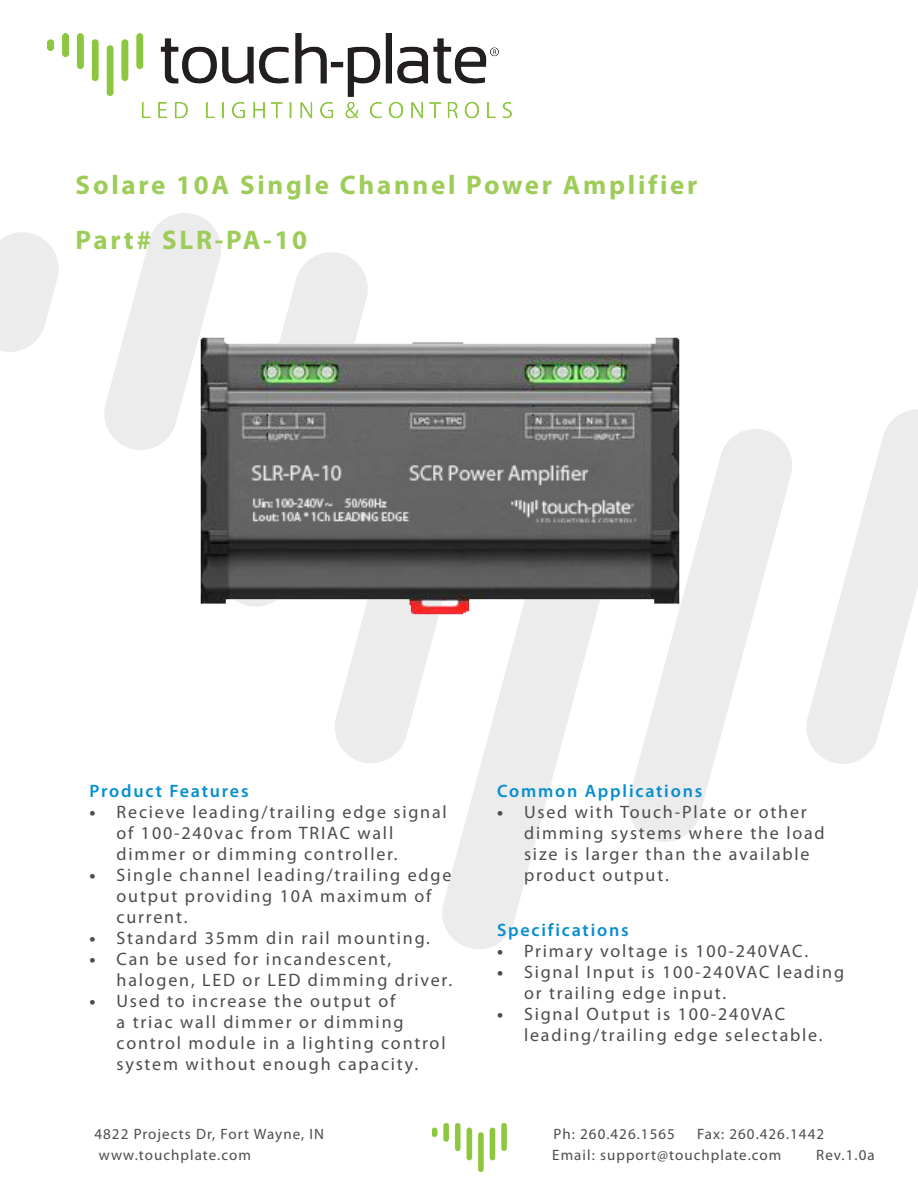
<style>
.page{position:relative;width:918px;height:1188px;background:#fff}
.page>*{position:absolute;margin:0;border:0;box-sizing:border-box;transform-origin:0 0}
.Green_Title_Text{font:700 27px "Myriad Pro";letter-spacing:.1em;color:#9dcd58}
.t1{font:18px/21px "Myriad Pro";letter-spacing:.1em;color:#4b4c4d}
.Blue_SubTitle_Text{font:600 18px "Myriad Pro";letter-spacing:.1em;color:#068ece}
.t2{font:15px "Myriad Pro";letter-spacing:.07em;color:#4b4c4d}
.s1{font-weight:700}
</style>
<div class="page">
<svg style="left:0;top:232px;width:59px;height:120px"></svg>
<svg style="left:104px;top:213px;width:117px;height:237px"></svg>
<svg style="left:216px;top:248px;width:152px;height:83px"></svg>
<svg style="left:335px;top:631px;width:99px;height:132px;fill:#ececec"></svg>
<svg style="left:442px;top:631px;width:150px;height:318px"></svg>
<svg style="left:628px;top:429px;width:164px;height:413px;fill:#ececec"></svg>
<svg style="left:806px;top:409px;width:112px;height:355px"></svg>
<img style="left:190px;top:331px;width:503px;height:300px">
<img style="left:432px;top:1123px;width:75px;height:48px">
<img style="left:47px;top:34px;width:465px;height:85px">
<p class="Green_Title_Text" style="left:76px;top:167px;width:623px">Solare 10A Single Channel Power Amplifier</p>
<p class="Green_Title_Text" style="left:76px;top:222px;width:233px">Part# SLR-PA-10</p>
<p class="Blue_SubTitle_Text" style="left:90px;top:779px;width:160px">Product Features</p>
<p class="t1" style="left:117px;top:801px;width:332px;text-indent:-27px"><span class="s1">•</span> Recieve leading/trailing edge signal of 100-240vac from TRIAC wall dimmer or dimming controller.</p>
<p class="t1" style="left:117px;top:864px;width:336px;text-indent:-27px"><span class="s1">•</span> Single channel leading/trailing edge output providing 10A maximum of current.</p>
<p class="t1" style="left:90px;top:927px;width:342px"><span class="s1">•</span> Standard 35mm din rail mounting.</p>
<p class="t1" style="left:117px;top:948px;width:337px;text-indent:-27px"><span class="s1">•</span> Can be used for incandescent, halogen, LED or LED dimming driver.</p>
<p class="t1" style="left:117px;top:990px;width:330px;text-indent:-27px"><span class="s1">•</span> Used to increase the output of<br>a triac wall dimmer or dimming control module in a lighting control system without enough capacity.</p>
<p class="Blue_SubTitle_Text" style="left:497px;top:779px;width:207px">Common Applications</p>
<p class="t1" style="left:524px;top:801px;width:302px;text-indent:-27px"><span class="s1">•</span> Used with Touch-Plate or other dimming systems where the load size is larger than the available product output.</p>
<p class="Blue_SubTitle_Text" style="left:497px;top:919px;width:133px">Specifications</p>
<p class="t1" style="left:497px;top:940px;width:313px"><span class="s1">•</span> Primary voltage is 100-240VAC.</p>
<p class="t1" style="left:524px;top:961px;width:322px;text-indent:-27px"><span class="s1">•</span> Signal Input is 100-240VAC leading or trailing edge input.</p>
<p class="t1" style="left:524px;top:1003px;width:300px;text-indent:-27px"><span class="s1">•</span> Signal Output is 100-240VAC leading/trailing edge selectable.</p>
<p class="t2" style="left:94px;top:1124px;width:231px">4822 Projects Dr, Fort Wayne, IN</p>
<p class="t2" style="left:553px;top:1124px;width:123px">Ph: 260.426.1565</p>
<p class="t2" style="left:697px;top:1124px;width:129px">Fax: 260.426.1442</p>
<p class="t2" style="left:99px;top:1145px;width:154px">www.touchplate.com</p>
<p class="t2" style="left:552px;top:1145px;width:231px">Email: support@touchplate.com</p>
<p class="t2" style="left:816px;top:1145px;width:60px">Rev.1.0a</p>
</div>
